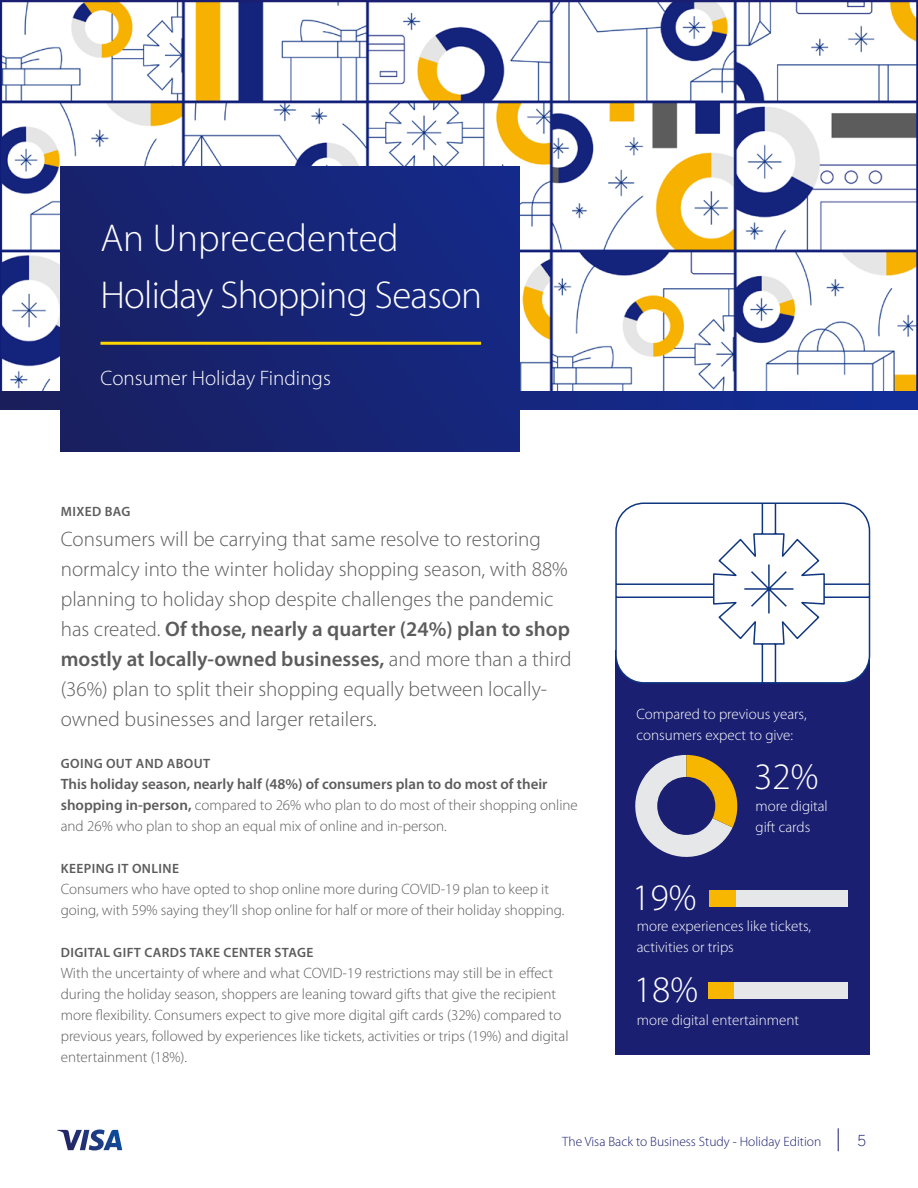
<style>
.page{position:relative;width:918px;height:1188px;background:#fff}
.page>*{position:absolute;margin:0;border:0;box-sizing:border-box;transform-origin:0 0}
.t1{font:300 39px/57px "Myriad Pro";letter-spacing:-.02em;color:#fff}
.t2{font:300 37.5px "Myriad Pro";color:#fff}
.t3{font:300 21px/30px "Myriad Pro";color:#5c5c5c}
.t4{font:300 21px "Myriad Pro";color:#fff}
.t5{font:300 15px/21px "Myriad Pro";color:#5c5c5c}
.t6{font:300 15px/21px "Myriad Pro";color:#fff}
.t7{font:300 15px "Benton Sans";color:#1a1f71}
.t8{font:600 13.5px "Myriad Pro";letter-spacing:.03em;color:#5c5c5c}
.t9{font:300 13.5px "Myriad Pro";color:#1a1f71}
.s1{font-weight:600}
</style>
<div class="page">
<svg style="left:838px;top:1128px;width:1px;height:23px"></svg>
<svg style="left:57px;top:1130px;width:65px;height:20px"></svg>
<div style="left:615px;top:650px;width:255px;height:405px;background:#1a1f71"></div>
<img style="left:0;top:2px;width:918px;height:389px">
<svg style="left:0;top:391px;width:918px;height:19px;background:#142884"></svg>
<div style="left:61px;top:166px;width:459px;height:286px;background:linear-gradient(to right,#192165,#152884)"></div>
<hr style="left:100px;top:342px;width:381px;height:3px;background:#ffd700">
<div style="left:735px;top:890px;width:113px;height:17px;background:#e6e7e8"></div>
<div style="left:709px;top:890px;width:26px;height:17px;background:#f7b600"></div>
<div style="left:734px;top:982px;width:114px;height:16px;background:#e6e7e8"></div>
<div style="left:709px;top:982px;width:25px;height:16px;background:#f7b600"></div>
<svg style="left:615px;top:502px;width:256px;height:182px"></svg>
<hr style="left:0;top:0;width:918px;height:2px;background:#1a1f71">
<svg style="left:635px;top:755px;width:102px;height:102px"></svg>
<h2 class="t1" style="left:100px;top:210px;width:383px">An Unprecedented<br>Holiday Shopping Season</h2>
<h3 class="t4" style="left:100px;top:366px;width:232px">Consumer Holiday Findings</h3>
<h4 class="t8" style="left:61px;top:503px;width:71px">MIXED BAG</h4>
<p class="t3" style="left:61px;top:524px;width:512px">Consumers will be carrying that same resolve to restoring normalcy into the winter holiday shopping season, with 88% planning to holiday shop despite challenges the pandemic has created. <span class="s1">Of those, nearly a quarter (24%) plan to shop mostly at locally-owned businesses,</span> and more than a third (36%) plan to split their shopping equally between locally&shy;owned businesses and larger retailers.</p>
<h4 class="t8" style="left:61px;top:755px;width:151px">GOING OUT AND ABOUT</h4>
<p class="t5" style="left:61px;top:774px;width:519px"><span class="s1">This holiday season, nearly half (48%) of consumers plan to do most of their shopping in-person,</span> compared to 26% who plan to do most of their shopping online and 26% who plan to shop an equal mix of online and in-person.</p>
<h4 class="t8" style="left:61px;top:860px;width:120px">KEEPING IT ONLINE</h4>
<p class="t5" style="left:61px;top:879px;width:505px">Consumers who have opted to shop online more during COVID-19 plan to keep it going, with 59% saying they’ll shop online for half or more of their holiday shopping.</p>
<h4 class="t8" style="left:61px;top:944px;width:254px">DIGITAL GIFT CARDS TAKE CENTER STAGE</h4>
<p class="t5" style="left:61px;top:963px;width:509px">With the uncertainty of where and what COVID-19 restrictions may still be in effect during the holiday season, shoppers are leaning toward gifts that give the recipient more flexibility. Consumers expect to give more digital gift cards (32%) compared to previous years, followed by experiences like tickets, activities or trips (19%) and digital entertainment (18%).</p>
<p class="t6" style="left:636px;top:704px;width:172px">Compared to previous years, consumers expect to give:</p>
<p class="t2" style="left:632px;top:877px;width:66px">19%</p>
<p class="t2" style="left:754px;top:755px;width:66px">32%</p>
<p class="t6" style="left:756px;top:795px;width:74px">more digital gift cards</p>
<p class="t6" style="left:637px;top:916px;width:176px">more experiences like tickets, activities or trips</p>
<p class="t2" style="left:634px;top:969px;width:66px">18%</p>
<p class="t6" style="left:637px;top:1009px;width:164px">more digital entertainment</p>
<p class="t9" style="left:562px;top:1134px;width:260px">The Visa Back to Business Study - Holiday Edition</p>
<p class="t7" style="left:858px;top:1132px;width:10px">5</p>
</div>
